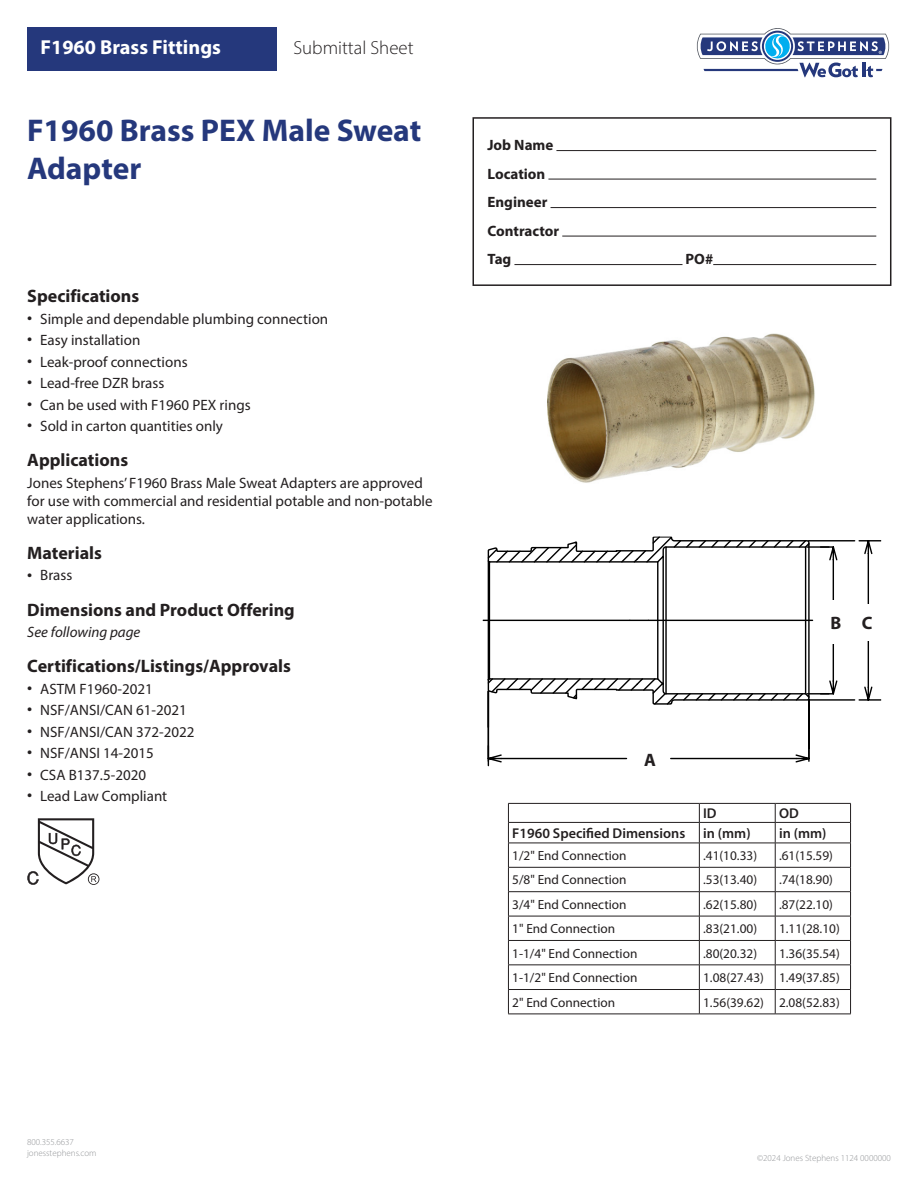
<style>
.page{position:relative;width:918px;height:1188px;background:#fff}
.page>*{position:absolute;margin:0;border:0;box-sizing:border-box;transform-origin:0 0}
.JS_Family_Name_Long_Description{font:700 31.5px/37.8px "Myriad Pro";color:#25387c}
.JS_Website_Category{font:700 20.25px "Myriad Pro";color:#fff}
.t1{font:19.65px "Myriad Pro";color:#000}
.t2{font:300 18.9px "Myriad Pro";color:#231f20}
.JS_Section_Header{font:700 18px "Myriad Pro";color:#231f20}
.JS_Drawing_Size_Callout{font:700 18px "Myriad Pro";color:#231f20}
.JS_Body_Text{font:15px/18px "Myriad Pro";color:#231f20}
.t3{font:700 15px/28.5px "Myriad Pro";color:#231f20}
.JS_Body_Text-2{font:italic 15px "Myriad Pro";color:#231f20}
.t4{font:600 14.25px "Myriad Pro";color:#231f20}
.t5{font:13.35px "Myriad Pro";color:#231f20}
.t6{font:300 9px/10.8px "Myriad Pro";color:#939598}
.s1{font-size:18px}
</style>
<div class="page">
<hr style="left:556px;top:150px;width:320px;height:1px;background:#231f20">
<hr style="left:548px;top:179px;width:328px;height:1px;background:#231f20">
<hr style="left:551px;top:207px;width:325px;height:1px;background:#231f20">
<hr style="left:562px;top:236px;width:314px;height:1px;background:#231f20">
<hr style="left:514px;top:264px;width:168px;height:1px;background:#231f20">
<hr style="left:713px;top:264px;width:163px;height:1px;background:#231f20">
<div style="left:472px;top:117px;width:419px;height:169px;border:2px solid #231f20"></div>
<svg style="left:696px;top:28px;width:194px;height:49px"></svg>
<div style="left:27px;top:27px;width:250px;height:43px;background:#25387c"></div>
<svg style="left:27px;top:818px;width:72px;height:67px"></svg>
<hr style="left:508px;top:803px;width:191px;height:1px;background:#231f20">
<hr style="left:699px;top:803px;width:76px;height:1px;background:#231f20">
<hr style="left:775px;top:803px;width:76px;height:1px;background:#231f20">
<hr style="left:508px;top:822px;width:191px;height:1px;background:#231f20">
<hr style="left:699px;top:822px;width:76px;height:1px;background:#231f20">
<hr style="left:775px;top:822px;width:76px;height:1px;background:#231f20">
<hr style="left:508px;top:843px;width:191px;height:1px;background:#231f20">
<hr style="left:699px;top:843px;width:76px;height:1px;background:#231f20">
<hr style="left:775px;top:843px;width:76px;height:1px;background:#231f20">
<hr style="left:508px;top:867px;width:191px;height:1px;background:#231f20">
<hr style="left:699px;top:867px;width:76px;height:1px;background:#231f20">
<hr style="left:775px;top:867px;width:76px;height:1px;background:#231f20">
<hr style="left:508px;top:891px;width:191px;height:1px;background:#231f20">
<hr style="left:699px;top:891px;width:76px;height:1px;background:#231f20">
<hr style="left:775px;top:891px;width:76px;height:1px;background:#231f20">
<hr style="left:508px;top:916px;width:191px;height:1px;background:#231f20">
<hr style="left:699px;top:916px;width:76px;height:1px;background:#231f20">
<hr style="left:775px;top:916px;width:76px;height:1px;background:#231f20">
<hr style="left:508px;top:940px;width:191px;height:1px;background:#231f20">
<hr style="left:699px;top:940px;width:76px;height:1px;background:#231f20">
<hr style="left:775px;top:940px;width:76px;height:1px;background:#231f20">
<hr style="left:508px;top:965px;width:191px;height:1px;background:#231f20">
<hr style="left:699px;top:965px;width:76px;height:1px;background:#231f20">
<hr style="left:775px;top:965px;width:76px;height:1px;background:#231f20">
<hr style="left:508px;top:989px;width:191px;height:1px;background:#231f20">
<svg style="left:508px;top:804px;width:1px;height:210px"></svg>
<hr style="left:699px;top:989px;width:76px;height:1px;background:#231f20">
<svg style="left:699px;top:804px;width:1px;height:210px"></svg>
<hr style="left:775px;top:989px;width:76px;height:1px;background:#231f20">
<svg style="left:775px;top:804px;width:1px;height:210px"></svg>
<svg style="left:850px;top:804px;width:1px;height:210px"></svg>
<hr style="left:508px;top:1014px;width:191px;height:1px;background:#231f20">
<hr style="left:699px;top:1014px;width:76px;height:1px;background:#231f20">
<hr style="left:775px;top:1014px;width:76px;height:1px;background:#231f20">
<img style="left:547px;top:333px;width:268px;height:150px">
<svg style="left:483px;top:537px;width:398px;height:227px"></svg>
<div style="left:820px;top:600px;width:32px;height:44px;background:#fff"></div>
<div style="left:852px;top:604px;width:31px;height:36px;background:#fff"></div>
<div style="left:634px;top:741px;width:32px;height:37px;background:#fff"></div>
<p class="JS_Website_Category" style="left:40px;top:34px;width:182px">F1960 Brass Fittings</p>
<p class="t2" style="left:293px;top:37px;width:122px">Submittal Sheet</p>
<p class="JS_Family_Name_Long_Description" style="left:27px;top:111px;width:396px">F1960 Brass PEX Male Sweat<br>Adapter</p>
<p class="JS_Section_Header" style="left:27px;top:284px;width:113px">Specifications</p>
<p class="JS_Body_Text" style="left:27px;top:309px;width:302px"><span class="s1">•</span> Simple and dependable plumbing connection</p>
<p class="JS_Body_Text" style="left:27px;top:331px;width:115px"><span class="s1">•</span> Easy installation</p>
<p class="JS_Body_Text" style="left:27px;top:352px;width:162px"><span class="s1">•</span> Leak-proof connections</p>
<p class="JS_Body_Text" style="left:27px;top:374px;width:138px"><span class="s1">•</span> Lead-free DZR brass</p>
<p class="JS_Body_Text" style="left:27px;top:395px;width:225px"><span class="s1">•</span> Can be used with F1960 PEX rings</p>
<p class="JS_Body_Text" style="left:27px;top:417px;width:197px"><span class="s1">•</span> Sold in carton quantities only</p>
<p class="JS_Section_Header" style="left:27px;top:449px;width:102px">Applications</p>
<p class="JS_Body_Text" style="left:27px;top:474px;width:407px">Jones Stephens’ F1960 Brass Male Sweat Adapters are approved for use with commercial and residential potable and non-potable water applications.</p>
<p class="JS_Section_Header" style="left:27px;top:541px;width:76px">Materials</p>
<p class="JS_Body_Text" style="left:27px;top:566px;width:47px"><span class="s1">•</span> Brass</p>
<p class="JS_Section_Header" style="left:27px;top:598px;width:269px">Dimensions and Product Offering</p>
<p class="JS_Body_Text-2" style="left:27px;top:623px;width:115px">See following page</p>
<p class="JS_Section_Header" style="left:27px;top:654px;width:265px">Certifications/Listings/Approvals</p>
<p class="JS_Body_Text" style="left:27px;top:679px;width:127px"><span class="s1">•</span> ASTM F1960-2021</p>
<p class="JS_Body_Text" style="left:27px;top:701px;width:161px"><span class="s1">•</span> NSF/ANSI/CAN 61-2021</p>
<p class="JS_Body_Text" style="left:27px;top:722px;width:169px"><span class="s1">•</span> NSF/ANSI/CAN 372-2022</p>
<p class="JS_Body_Text" style="left:27px;top:744px;width:128px"><span class="s1">•</span> NSF/ANSI 14-2015</p>
<p class="JS_Body_Text" style="left:27px;top:765px;width:120px"><span class="s1">•</span> CSA B137.5-2020</p>
<p class="JS_Body_Text" style="left:27px;top:787px;width:141px"><span class="s1">•</span> Lead Law Compliant</p>
<p class="t6" style="left:27px;top:1137px;width:71px">800.355.6637 jonesstephens.com</p>
<p class="t3" style="left:488px;top:130px;width:73px">Job Name<br>Location<br>Engineer<br>Contractor<br>Tag</p>
<p class="t3" style="left:686px;top:244px;width:29px">PO#</p>
<p class="t1" style="left:643px;top:744px;width:14px">A</p>
<p class="JS_Drawing_Size_Callout" style="left:644px;top:748px;width:13px">A</p>
<p class="t1" style="left:829px;top:609px;width:12px">B</p>
<p class="t1" style="left:864px;top:609px;width:13px">C</p>
<p class="JS_Drawing_Size_Callout" style="left:831px;top:611px;width:12px">B</p>
<p class="JS_Drawing_Size_Callout" style="left:862px;top:611px;width:12px">C</p>
<p class="t4" style="left:703px;top:804px;width:15px">ID</p>
<p class="t4" style="left:779px;top:804px;width:21px">OD</p>
<p class="t4" style="left:512px;top:824px;width:175px">F1960 Specified Dimensions</p>
<p class="t4" style="left:703px;top:824px;width:49px">in (mm)</p>
<p class="t4" style="left:779px;top:824px;width:49px">in (mm)</p>
<p class="t5" style="left:512px;top:847px;width:116px">1/2" End Connection</p>
<p class="t5" style="left:703px;top:847px;width:55px">.41(10.33)</p>
<p class="t5" style="left:779px;top:847px;width:55px">.61(15.59)</p>
<p class="t5" style="left:512px;top:872px;width:116px">5/8" End Connection</p>
<p class="t5" style="left:703px;top:872px;width:55px">.53(13.40)</p>
<p class="t5" style="left:779px;top:872px;width:55px">.74(18.90)</p>
<p class="t5" style="left:512px;top:896px;width:116px">3/4" End Connection</p>
<p class="t5" style="left:703px;top:896px;width:55px">.62(15.80)</p>
<p class="t5" style="left:779px;top:896px;width:55px">.87(22.10)</p>
<p class="t5" style="left:512px;top:921px;width:104px">1" End Connection</p>
<p class="t5" style="left:703px;top:921px;width:55px">.83(21.00)</p>
<p class="t5" style="left:779px;top:921px;width:62px">1.11(28.10)</p>
<p class="t5" style="left:512px;top:945px;width:127px">1-1/4" End Connection</p>
<p class="t5" style="left:703px;top:945px;width:55px">.80(20.32)</p>
<p class="t5" style="left:779px;top:945px;width:62px">1.36(35.54)</p>
<p class="t5" style="left:512px;top:969px;width:127px">1-1/2" End Connection</p>
<p class="t5" style="left:703px;top:969px;width:138px">1.08(27.43) 1.49(37.85)</p>
<p class="t5" style="left:512px;top:994px;width:104px">2" End Connection</p>
<p class="t5" style="left:703px;top:994px;width:138px">1.56(39.62) 2.08(52.83)</p>
<p class="t6" style="left:757px;top:1153px;width:135px">©2024 Jones Stephens 1124 0000000</p>
</div>
